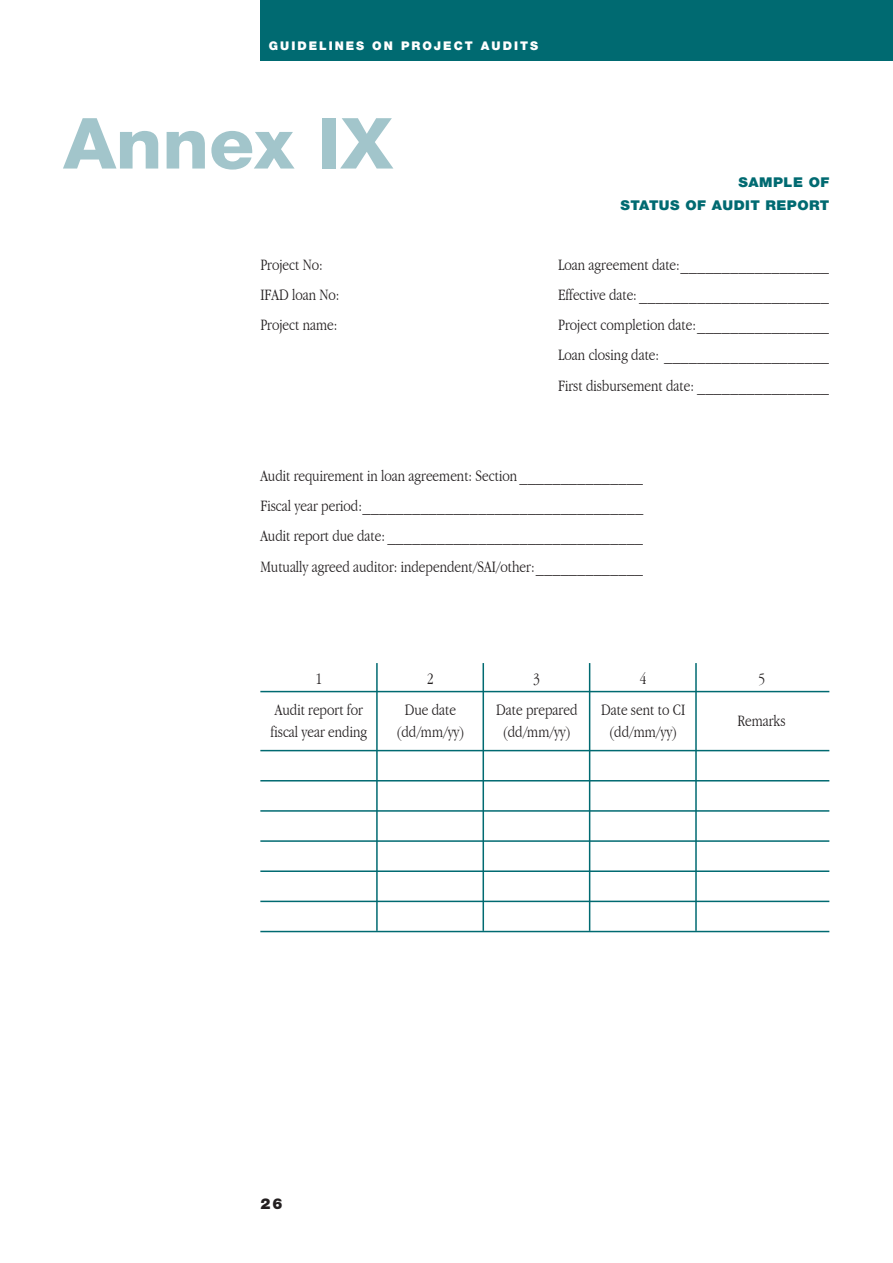
<style>
.page{position:relative;width:893px;height:1263px;background:#fff}
.page>*{position:absolute;margin:0;border:0;box-sizing:border-box;transform-origin:0 0}
.t1{font:800 70.5px "Helvetica Neue";color:#a2c5cb;scale:1.05 1}
.t2{font:300 condensed 16.5px/30.2px "Garamond";color:#231f20;text-align:justify}
.t3{font:900 15px "Helvetica Neue";color:#231f20}
.t4{font:900 13.5px/22.5px "Helvetica Neue";letter-spacing:.035em;color:#006a71;text-align:right;scale:1.05 1}
.t5{font:900 12px "Helvetica Neue";letter-spacing:.165em;color:#fff}
</style>
<div class="page">
<hr style="left:260px;top:691px;width:569px;height:1px;background:#006a71">
<hr style="left:260px;top:750px;width:569px;height:1px;background:#006a71">
<hr style="left:260px;top:780px;width:569px;height:2px;background:#006a71">
<hr style="left:260px;top:810px;width:569px;height:2px;background:#006a71">
<hr style="left:260px;top:840px;width:569px;height:2px;background:#006a71">
<hr style="left:260px;top:870px;width:569px;height:2px;background:#006a71">
<hr style="left:260px;top:901px;width:569px;height:1px;background:#006a71">
<hr style="left:260px;top:931px;width:569px;height:1px;background:#006a71">
<div style="left:260px;top:0;width:632px;height:60px;background:#006a71"></div>
<hr style="left:376px;top:663px;width:1px;height:268px;background:#006a71">
<hr style="left:482px;top:663px;width:2px;height:268px;background:#006a71">
<hr style="left:589px;top:663px;width:1px;height:268px;background:#006a71">
<hr style="left:695px;top:663px;width:1px;height:268px;background:#006a71">
<p class="t5" style="left:269px;top:41px;width:271px">GUIDELINES ON PROJECT AUDITS</p>
<h1 class="t1" style="left:64px;top:118px;width:315px">Annex IX</h1>
<p class="t4" style="left:620px;top:172px;width:200px">SAMPLE OF<br>STATUS OF AUDIT REPORT</p>
<p class="t2" style="left:260px;top:250px;width:64px">Project No:</p>
<p class="t2" style="left:558px;top:250px;width:272px">Loan agreement date:__________________</p>
<p class="t2" style="left:260px;top:280px;width:81px">IFAD loan No:</p>
<p class="t2" style="left:558px;top:280px;width:272px">Effective date: _______________________</p>
<p class="t2" style="left:260px;top:310px;width:79px">Project name:</p>
<p class="t2" style="left:558px;top:310px;width:272px">Project completion date:________________ Loan closing date: ____________________ First disbursement date: ________________</p>
<p class="t2" style="left:260px;top:461px;width:384px">Audit requirement in loan agreement: Section _______________ Fiscal year period:__________________________________ Audit report due date: _______________________________ Mutually agreed auditor: independent/SAI/other:_____________</p>
<p class="t2" style="left:315px;top:664px;width:8px">1</p>
<p class="t2" style="left:427px;top:664px;width:8px">2</p>
<p class="t2" style="left:533px;top:664px;width:8px">3</p>
<p class="t2" style="left:640px;top:664px;width:8px">4</p>
<p class="t2" style="left:758px;top:664px;width:8px">5</p>
<p class="t2" style="left:275px;top:694px;width:89px">Audit report for</p>
<p class="t2" style="left:405px;top:694px;width:53px">Due date</p>
<p class="t2" style="left:496px;top:694px;width:83px">Date prepared</p>
<p class="t2" style="left:601px;top:694px;width:86px">Date sent to CI</p>
<p class="t2" style="left:737px;top:706px;width:50px">Remarks</p>
<p class="t2" style="left:271px;top:717px;width:98px">fiscal year ending</p>
<p class="t2" style="left:396px;top:717px;width:70px">(dd/mm/yy)</p>
<p class="t2" style="left:503px;top:717px;width:70px">(dd/mm/yy)</p>
<p class="t2" style="left:609px;top:717px;width:70px">(dd/mm/yy)</p>
<p class="t3" style="left:260px;top:1199px;width:24px">26</p>
</div>
